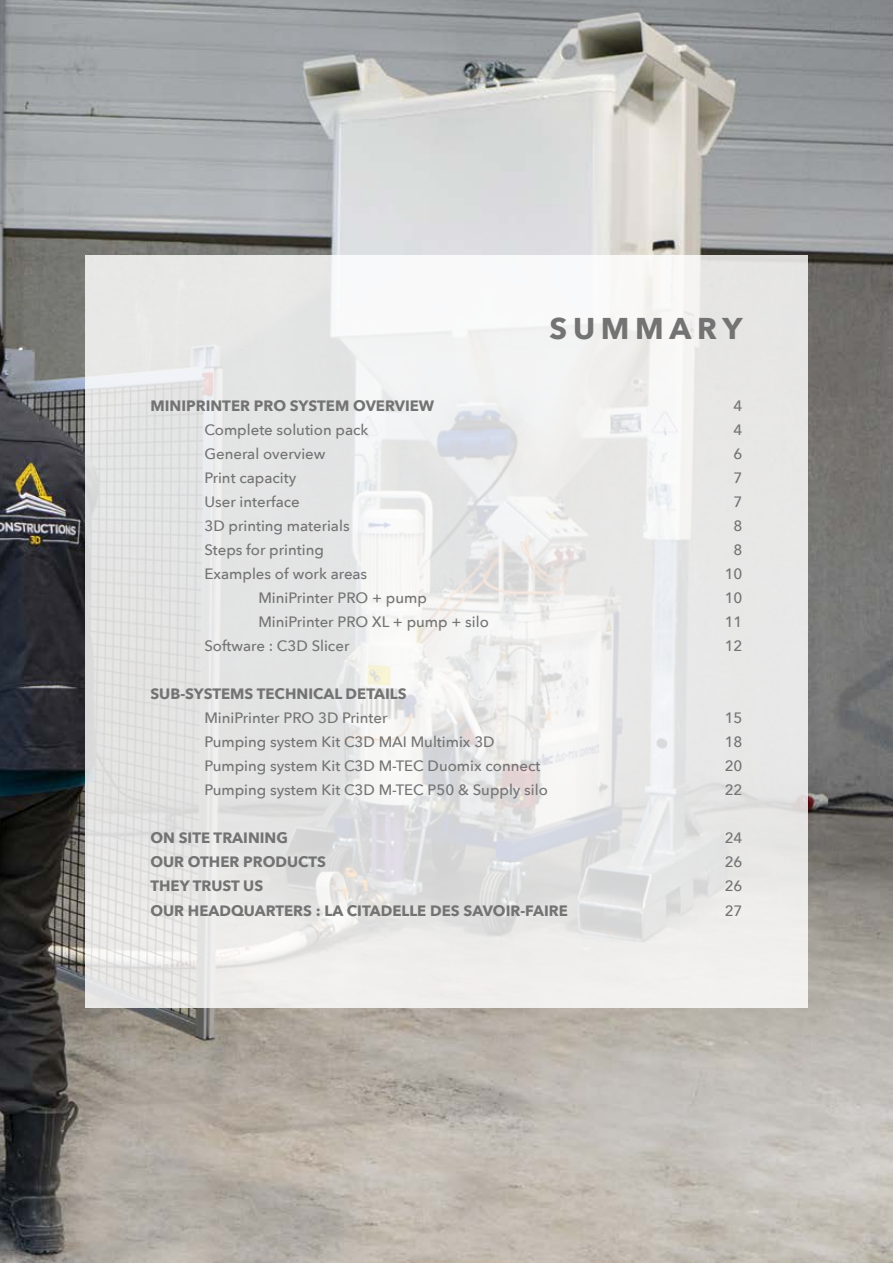
<style>
.page{position:relative;width:893px;height:1263px;background:#fff}
.page>*{position:absolute;margin:0;border:0;box-sizing:border-box;transform-origin:0 0}
.t1{font:700 30px "Avenir Next";letter-spacing:.19em;color:#737373}
.t2{font:500 15px "Avenir Next";color:#737373}
.t3{font:700 15px "Avenir Next";color:#737373}
</style>
<div class="page">
<img style="left:0;top:0;width:893px;height:1263px">
<svg style="left:85px;top:255px;width:723px;height:752px;fill:#e8e7e7"></svg>
<h1 class="t1" style="left:550px;top:303px;width:194px">SUMMARY</h1>
<p class="t3" style="left:150px;top:393px;width:285px">MINIPRINTER PRO SYSTEM OVERVIEW</p>
<p class="t2" style="left:734px;top:393px;width:10px">4</p>
<p class="t2" style="left:204px;top:417px;width:166px">Complete solution pack</p>
<p class="t2" style="left:734px;top:417px;width:10px">4</p>
<p class="t2" style="left:204px;top:441px;width:122px">General overview</p>
<p class="t2" style="left:734px;top:441px;width:10px">6</p>
<p class="t2" style="left:204px;top:465px;width:93px">Print capacity</p>
<p class="t2" style="left:734px;top:465px;width:10px">7</p>
<p class="t2" style="left:204px;top:489px;width:97px">User interface</p>
<p class="t2" style="left:734px;top:489px;width:10px">7</p>
<p class="t2" style="left:204px;top:513px;width:147px">3D printing materials</p>
<p class="t2" style="left:734px;top:513px;width:10px">8</p>
<p class="t2" style="left:204px;top:537px;width:121px">Steps for printing</p>
<p class="t2" style="left:734px;top:537px;width:10px">8</p>
<p class="t2" style="left:204px;top:561px;width:164px">Examples of work areas</p>
<p class="t2" style="left:725px;top:561px;width:19px">10</p>
<p class="t2" style="left:258px;top:585px;width:170px">MiniPrinter PRO + pump</p>
<p class="t2" style="left:725px;top:585px;width:19px">10</p>
<p class="t2" style="left:258px;top:609px;width:232px">MiniPrinter PRO XL + pump + silo</p>
<p class="t2" style="left:725px;top:609px;width:19px">11</p>
<p class="t2" style="left:204px;top:633px;width:146px">Software : C3D Slicer</p>
<p class="t2" style="left:725px;top:633px;width:19px">12</p>
<p class="t3" style="left:150px;top:681px;width:258px">SUB-SYSTEMS TECHNICAL DETAILS</p>
<p class="t2" style="left:204px;top:705px;width:184px">MiniPrinter PRO 3D Printer</p>
<p class="t2" style="left:725px;top:705px;width:19px">15</p>
<p class="t2" style="left:204px;top:729px;width:292px">Pumping system Kit C3D MAI Multimix 3D</p>
<p class="t2" style="left:725px;top:729px;width:19px">18</p>
<p class="t2" style="left:204px;top:753px;width:338px">Pumping system Kit C3D M-TEC Duomix connect</p>
<p class="t2" style="left:725px;top:753px;width:19px">20</p>
<p class="t2" style="left:204px;top:777px;width:345px">Pumping system Kit C3D M-TEC P50 &amp; Supply silo</p>
<p class="t2" style="left:725px;top:777px;width:19px">22</p>
<p class="t3" style="left:150px;top:825px;width:139px">ON SITE TRAINING</p>
<p class="t2" style="left:725px;top:825px;width:19px">24</p>
<p class="t3" style="left:150px;top:849px;width:177px">OUR OTHER PRODUCTS</p>
<p class="t2" style="left:725px;top:849px;width:19px">26</p>
<p class="t3" style="left:150px;top:873px;width:114px">THEY TRUST US</p>
<p class="t2" style="left:725px;top:873px;width:19px">26</p>
<p class="t3" style="left:150px;top:897px;width:419px">OUR HEADQUARTERS : LA CITADELLE DES SAVOIR-FAIRE</p>
<p class="t2" style="left:725px;top:897px;width:19px">27</p>
</div>
